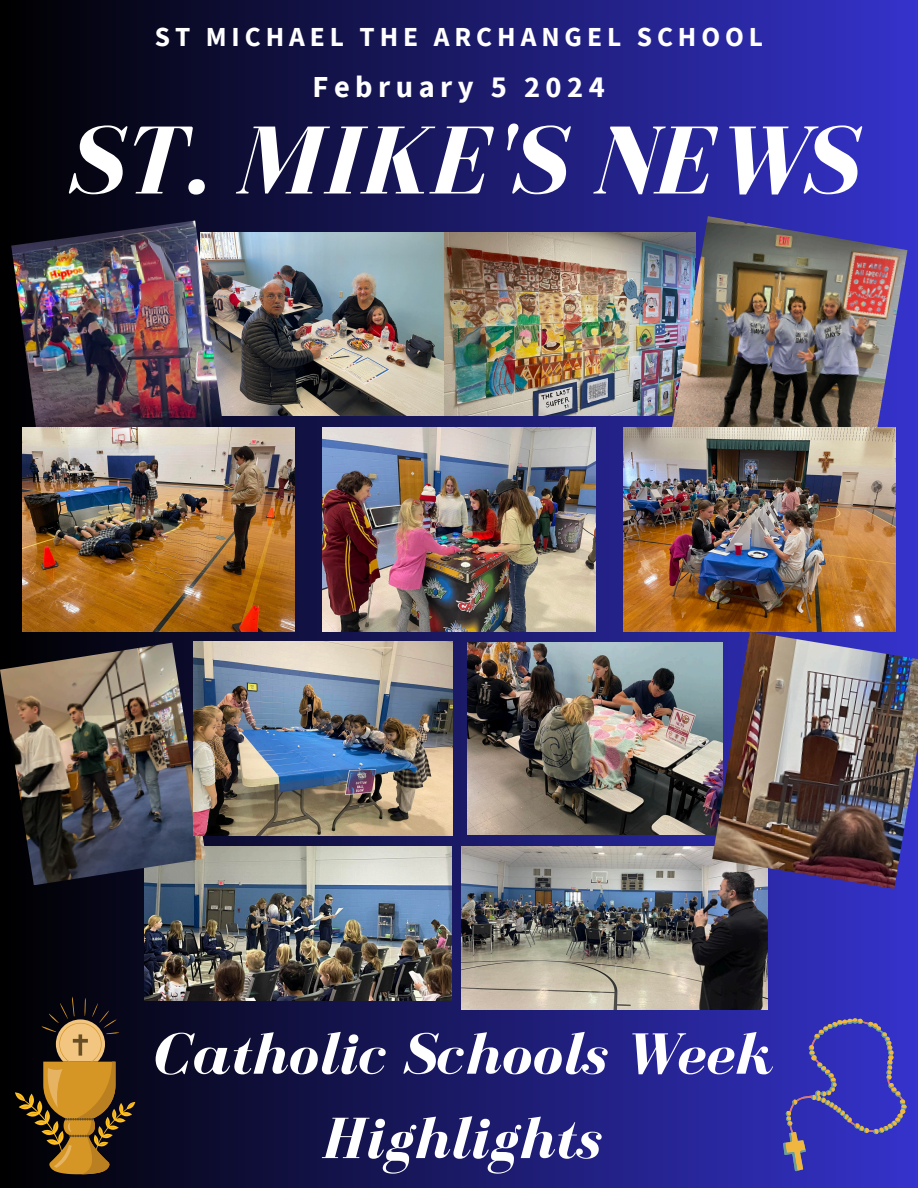
<style>
.page{position:relative;width:918px;height:1188px;background:#fff}
.page>*{position:absolute;margin:0;border:0;box-sizing:border-box;transform-origin:0 0}
.t1{font:italic 700 99.6px "Bodoni FLF";color:#fff}
.t2{font:italic 700 60px/84.3px "Bodoni FLF";color:#fff;text-align:center}
.t3{font:700 30.45px "Source Sans Pro";letter-spacing:.18em;color:#fff}
.t4{font:700 27.45px "Source Sans Pro";letter-spacing:.18em;color:#fff}
</style>
<div class="page">
<div style="left:0;top:0;width:918px;height:1188px;background:linear-gradient(to right,#010100,#3533cc)"></div>
<svg style="left:783px;top:1018px;width:124px;height:154px;background:#403cb0"></svg>
<svg style="left:15px;top:997px;width:120px;height:177px;background:#59421e"></svg>
<img style="left:226px;top:232px;width:443px;height:184px">
<img style="left:11px;top:221px;width:215px;height:254px">
<img style="left:669px;top:216px;width:238px;height:264px">
<img style="left:22px;top:427px;width:273px;height:205px">
<img style="left:323px;top:427px;width:272px;height:205px">
<img style="left:623px;top:427px;width:272px;height:205px">
<img style="left:144px;top:847px;width:307px;height:154px">
<img style="left:0;top:643px;width:206px;height:242px">
<img style="left:193px;top:642px;width:259px;height:193px">
<img style="left:467px;top:643px;width:245px;height:192px">
<img style="left:461px;top:847px;width:306px;height:163px">
<img style="left:712px;top:631px;width:206px;height:258px">
<p class="t4" style="left:155px;top:19px;width:610px">ST MICHAEL THE ARCHANGEL SCHOOL</p>
<h1 class="t3" style="left:313px;top:67px;width:294px">February 5 2024</h1>
<h1 class="t1" style="left:66px;top:108px;width:792px">ST. MIKE'S NEWS</h1>
<p class="t2" style="left:152px;top:1012px;width:620px">Catholic Schools Week<br>Highlights</p>
</div>
